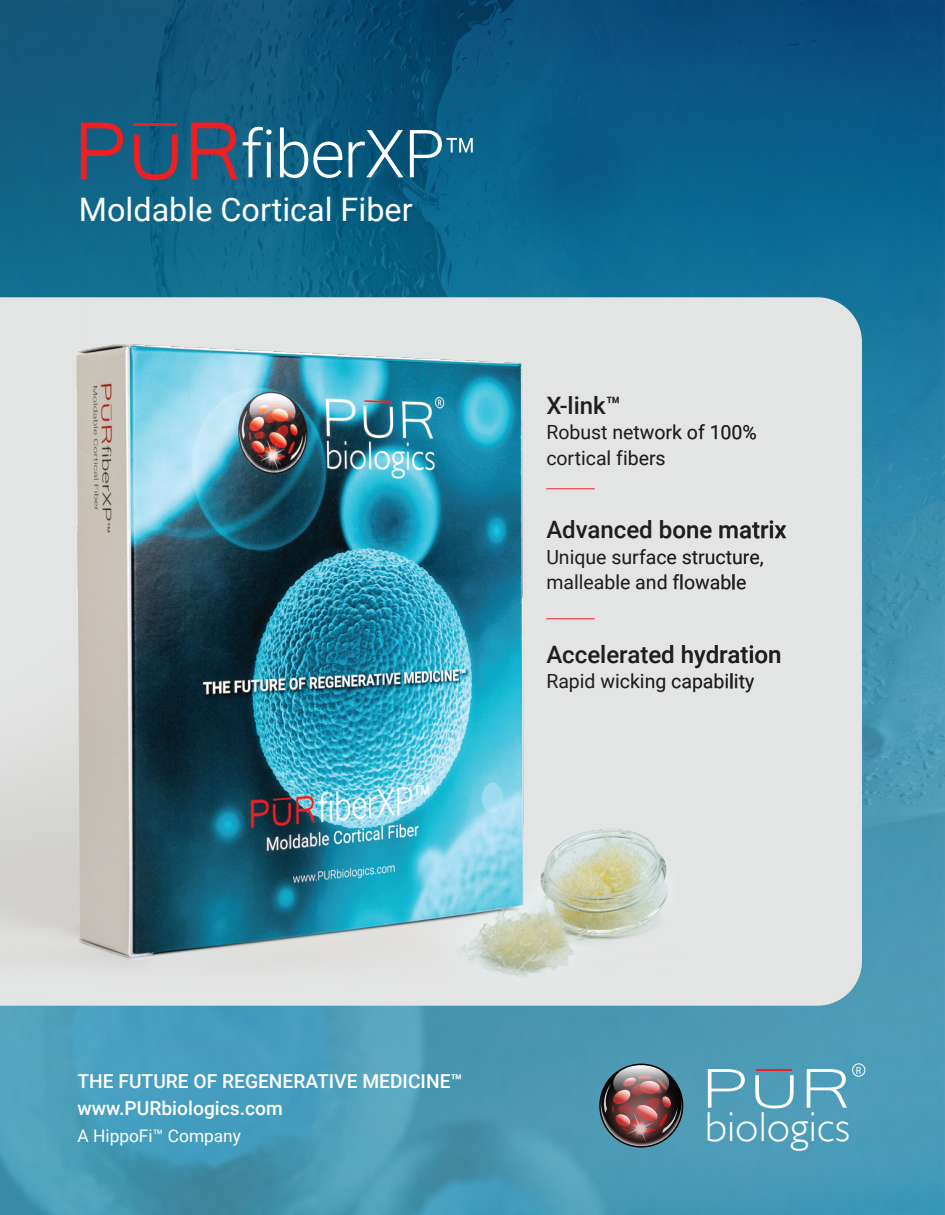
<style>
.page{position:relative;width:945px;height:1215px;background:#fff}
.page>*{position:absolute;margin:0;border:0;box-sizing:border-box;transform-origin:0 0}
.t1{font:72.3px "Microsoft Yi Baiti";color:#fff;scale:1.3 1}
.t2{font:300 42px "Gill Sans";color:#fff}
.t3{font:32.4px "Roboto";color:#fff}
.t4{font:500 24px "Roboto";color:#211d1e}
.t5{font:19.5px/25.5px "Roboto";color:#211d1e}
.t6{font:500 19.2px "Roboto";color:#fff}
.t7{font:17.25px "Roboto";color:#fff}
.t8{font:10.2px "Myriad Pro";color:#fff}
</style>
<div class="page">
<img style="left:0;top:0;width:945px;height:1215px">
<img style="left:0;top:297px;width:862px;height:709px">
<div style="left:590px;top:1055px;width:102px;height:100px;background:#4d9ab5"></div>
<img style="left:598px;top:1069px;width:84px;height:79px">
<svg style="left:600px;top:1065px;width:78px;height:78px"></svg>
<svg style="left:626px;top:1115px;width:28px;height:28px"></svg>
<hr style="left:757px;top:1069px;width:35px;height:2px;background:#ec1e24">
<div style="left:852px;top:1063px;width:13px;height:14px;border:1px solid #fff;border-radius:50%"></div>
<svg style="left:547px;top:397px;width:20px;height:17px"></svg>
<hr style="left:569px;top:396px;width:3px;height:18px;background:#e5e6e8">
<svg style="left:575px;top:396px;width:44px;height:18px"></svg>
<svg style="left:548px;top:425px;width:59px;height:15px"></svg>
<svg style="left:614px;top:425px;width:68px;height:15px"></svg>
<svg style="left:688px;top:425px;width:17px;height:15px"></svg>
<svg style="left:711px;top:425px;width:45px;height:15px"></svg>
<svg style="left:547px;top:450px;width:63px;height:15px"></svg>
<svg style="left:617px;top:450px;width:48px;height:15px"></svg>
<svg style="left:547px;top:520px;width:104px;height:19px"></svg>
<svg style="left:660px;top:520px;width:52px;height:19px"></svg>
<svg style="left:720px;top:521px;width:66px;height:18px"></svg>
<svg style="left:548px;top:550px;width:58px;height:18px"></svg>
<svg style="left:612px;top:549px;width:64px;height:15px"></svg>
<svg style="left:683px;top:551px;width:80px;height:16px"></svg>
<svg style="left:548px;top:575px;width:82px;height:15px"></svg>
<svg style="left:636px;top:575px;width:30px;height:15px"></svg>
<svg style="left:673px;top:575px;width:73px;height:15px"></svg>
<svg style="left:547px;top:646px;width:53px;height:17px"></svg>
<hr style="left:602px;top:645px;width:3px;height:18px;background:#cecfd1">
<svg style="left:607px;top:645px;width:66px;height:18px"></svg>
<svg style="left:682px;top:645px;width:98px;height:23px"></svg>
<svg style="left:548px;top:674px;width:46px;height:18px"></svg>
<svg style="left:601px;top:674px;width:64px;height:19px"></svg>
<svg style="left:672px;top:674px;width:82px;height:19px"></svg>
<hr style="left:546px;top:488px;width:49px;height:1px;background:#ed2026">
<hr style="left:546px;top:618px;width:49px;height:1px;background:#ed2026">
<hr style="left:134px;top:123px;width:43px;height:3px;background:#ee1f23">
<svg style="left:81px;top:123px;width:42px;height:56px"></svg>
<svg style="left:134px;top:135px;width:44px;height:45px"></svg>
<svg style="left:191px;top:123px;width:46px;height:56px"></svg>
<svg style="left:243px;top:127px;width:29px;height:50px"></svg>
<svg style="left:280px;top:127px;width:62px;height:51px"></svg>
<svg style="left:349px;top:130px;width:54px;height:47px"></svg>
<svg style="left:410px;top:130px;width:63px;height:47px"></svg>
<h3 class="t3" style="left:79px;top:187px;width:335px">Moldable Cortical Fiber</h3>
<p class="t4" style="left:546px;top:389px;width:76px">X-link™</p>
<p class="t5" style="left:546px;top:419px;width:212px">Robust network of 100% cortical fibers</p>
<p class="t4" style="left:546px;top:513px;width:242px">Advanced bone matrix</p>
<p class="t5" style="left:546px;top:544px;width:219px">Unique surface structure, malleable and flowable</p>
<p class="t4" style="left:546px;top:638px;width:237px">Accelerated hydration</p>
<p class="t5" style="left:546px;top:668px;width:209px">Rapid wicking capability</p>
<p class="t8" style="left:856px;top:1064px;width:7px">R</p>
<p class="t6" style="left:78px;top:1068px;width:387px">THE FUTURE OF REGENERATIVE MEDICINE™</p>
<h1 class="t1" style="left:701px;top:1046px;width:117px">PUR</h1>
<h2 class="t2" style="left:705px;top:1103px;width:146px">biologics</h2>
<p class="t6" style="left:78px;top:1095px;width:207px">www.PURbiologics.com</p>
<p class="t7" style="left:78px;top:1124px;width:165px">A HippoFi™ Company</p>
</div>
